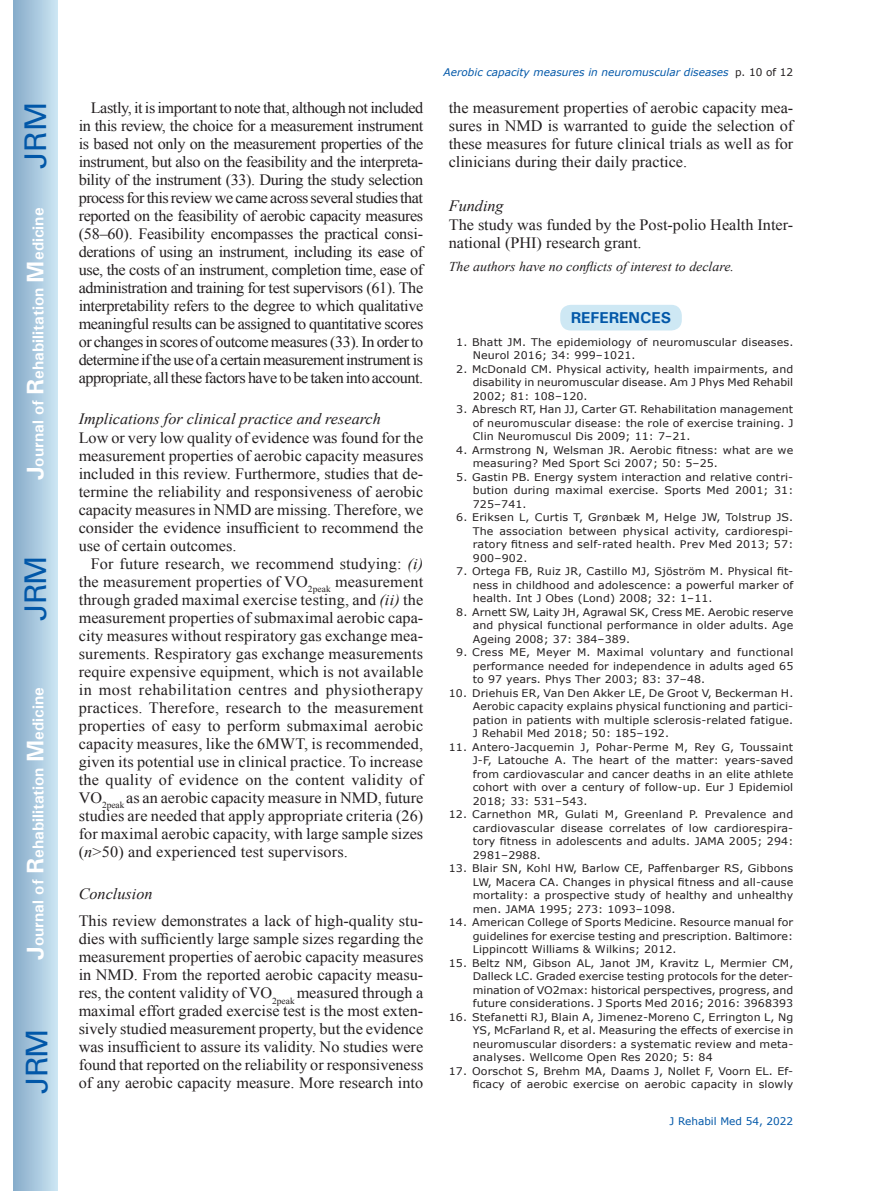
<style>
.page{position:relative;width:872px;height:1191px;background:#fff}
.page>*{position:absolute;margin:0;border:0;box-sizing:border-box;transform-origin:0 0}
.t1{font:30px "Univers";letter-spacing:-.03em;color:#0157a8}
.Txi{font:15.75px/18px "Times New Roman";letter-spacing:-.02em;color:#231f20;text-align:justify}
.Tx{font:15.75px/18px "Times New Roman";color:#231f20;text-align:justify}
.Text_below_H2{font:15.75px/18px "Times New Roman";color:#231f20;text-align:justify}
.t2{font:700 15.75px "Univers";color:#fff}
.t3{font:italic 15.75px "Times New Roman";color:#231f20}
.t4{font:700 15.75px "Univers";color:#0157a8}
.M_M_efter_rubrik_3{font:italic 13.5px "Times New Roman";color:#231f20}
.t5{font:10.5px/13.5px "Verdana";letter-spacing:.01em;color:#231f20;text-align:justify;scale:1.05 1}
.t6{font:italic 10.5px "Verdana";color:#0157a8}
.t7{font:10.5px "Verdana";color:#0157a8}
.s1{font-size:24px}
.s2{font-style:italic}
.s3{font-style:normal;color:#231f20}
</style>
<div class="page">
<div style="left:14px;top:0;width:43px;height:1191px;background:linear-gradient(to right,#88acca,#cbe5f2)"></div>
<div style="left:560px;top:305px;width:122px;height:25px;background:#cee8f4;border-radius:10px"></div>
<h1 class="t1" style="left:18px;top:169px;width:68px;rotate:-90deg">JRM</h1>
<h2 class="t2" style="left:28px;top:480px;width:274px;rotate:-90deg"><span class="s1">J</span>ournal of <span class="s1">R</span>ehabilitation <span class="s1">M</span>edicine</h2>
<h1 class="t1" style="left:18px;top:620px;width:67px;rotate:-90deg">JRM</h1>
<h2 class="t2" style="left:28px;top:959px;width:274px;rotate:-90deg"><span class="s1">J</span>ournal of <span class="s1">R</span>ehabilitation <span class="s1">M</span>edicine</h2>
<h1 class="t1" style="left:19px;top:1093px;width:67px;rotate:-90deg">JRM</h1>
<p class="Txi" style="left:79px;top:98px;width:346px;text-indent:12px">Lastly, it is important to note that, although not included in this review, the choice for a measurement instrument is based not only on the measurement properties of the instrument, but also on the feasibility and the interpreta&shy;bility of the instrument (33). During the study selection process for this review we came across several studies that reported on the feasibility of aerobic capacity measures (58–60). Feasibility encompasses the practical consi&shy;derations of using an instrument, including its ease of use, the costs of an instrument, completion time, ease of administration and training for test supervisors (61). The interpretability refers to the degree to which qualitative meaningful results can be assigned to quantitative scores or changes in scores of outcome measures (33). In order to determine if the use of a certain measurement instrument is appropriate, all these factors have to be taken into account.</p>
<h2 class="t3" style="left:79px;top:407px;width:304px">Implications for clinical practice and research</h2>
<p class="Text_below_H2" style="left:79px;top:428px;width:346px">Low or very low quality of evidence was found for the measurement properties of aerobic capacity measures included in this review. Furthermore, studies that de&shy;termine the reliability and responsiveness of aerobic capacity measures in NMD are missing. Therefore, we consider the evidence insufficient to recommend the use of certain outcomes.</p>
<p class="Txi" style="left:79px;top:554px;width:346px;text-indent:12px">For future research, we recommend studying: <span class="s2">(i) </span>the measurement properties of VO<sub>2peak</sub> measurement through graded maximal exercise testing, and <span class="s2">(ii)</span> the measurement properties of submaximal aerobic capa&shy;city measures without respiratory gas exchange mea&shy;surements. Respiratory gas exchange measurements require expensive equipment, which is not available in most rehabilitation centres and physiotherapy practices. Therefore, research to the measurement properties of easy to perform submaximal aerobic capacity measures, like the 6MWT, is recommended, given its potential use in clinical practice. To increase the quality of evidence on the content validity of VO<sub>2peak</sub> as an aerobic capacity measure in NMD, future studies are needed that apply appropriate criteria (26) for maximal aerobic capacity, with large sample sizes (<span class="s2">n</span>&gt;50) and experienced test supervisors.</p>
<h2 class="t3" style="left:79px;top:883px;width:75px">Conclusion</h2>
<p class="Tx" style="left:79px;top:911px;width:346px">This review demonstrates a lack of high-quality stu&shy;dies with sufficiently large sample sizes regarding the measurement properties of aerobic capacity measures in NMD. From the reported aerobic capacity measu&shy;res, the content validity of VO<sub>2peak</sub> measured through a maximal effort graded exercise test is the most exten&shy;sively studied measurement property, but the evidence was insufficient to assure its validity. No studies were found that reported on the reliability or responsiveness of any aerobic capacity measure. More research into</p>
<p class="t6" style="left:443px;top:65px;width:351px">Aerobic capacity measures in neuromuscular diseases <span class="s3">p. 10 of 12</span></p>
<p class="Tx" style="left:449px;top:98px;width:346px">the measurement properties of aerobic capacity mea&shy;sures in NMD is warranted to guide the selection of these measures for future clinical trials as well as for clinicians during their daily practice.</p>
<h2 class="t3" style="left:449px;top:194px;width:56px">Funding</h2>
<p class="Text_below_H2" style="left:449px;top:215px;width:346px">The study was funded by the Post-polio Health Inter&shy;national (PHI) research grant.</p>
<p class="M_M_efter_rubrik_3" style="left:449px;top:257px;width:287px">The authors have no conflicts of interest to declare.</p>
<h1 class="t4" style="left:571px;top:308px;width:102px">REFERENCES</h1>
<p class="t5" style="left:473px;top:335px;width:307px;text-indent:-16px">1. Bhatt JM. The epidemiology of neuromuscular diseases.<br>Neurol 2016; 34: 999–1021.</p>
<p class="t5" style="left:473px;top:362px;width:307px;text-indent:-16px">2. McDonald CM. Physical activity, health impairments, and disability in neuromuscular disease. Am J Phys Med Rehabil 2002; 81: 108–120.</p>
<p class="t5" style="left:473px;top:403px;width:307px;text-indent:-16px">3. Abresch RT, Han JJ, Carter GT. Rehabilitation management of neuromuscular disease: the role of exercise training. J Clin Neuromuscul Dis 2009; 11: 7–21.</p>
<p class="t5" style="left:473px;top:443px;width:307px;text-indent:-16px">4. Armstrong N, Welsman JR. Aerobic fitness: what are we measuring? Med Sport Sci 2007; 50: 5–25.</p>
<p class="t5" style="left:473px;top:470px;width:307px;text-indent:-16px">5. Gastin PB. Energy system interaction and relative contri&shy;bution during maximal exercise. Sports Med 2001; 31:<br>725–741.</p>
<p class="t5" style="left:473px;top:511px;width:307px;text-indent:-16px">6. Eriksen L, Curtis T, Grønbæk M, Helge JW, Tolstrup JS.<br>The association between physical activity, cardiorespi&shy;ratory fitness and self-rated health. Prev Med 2013; 57:<br>900–902.</p>
<p class="t5" style="left:473px;top:565px;width:307px;text-indent:-16px">7. Ortega FB, Ruiz JR, Castillo MJ, Sjöström M. Physical fit&shy;ness in childhood and adolescence: a powerful marker of health. Int J Obes (Lond) 2008; 32: 1–11.</p>
<p class="t5" style="left:473px;top:605px;width:307px;text-indent:-16px">8. Arnett SW, Laity JH, Agrawal SK, Cress ME. Aerobic reserve and physical functional performance in older adults. Age Ageing 2008; 37: 384–389.</p>
<p class="t5" style="left:473px;top:646px;width:307px;text-indent:-16px">9. Cress ME, Meyer M. Maximal voluntary and functional performance needed for independence in adults aged 65 to 97 years. Phys Ther 2003; 83: 37–48.</p>
<p class="t5" style="left:473px;top:686px;width:307px;text-indent:-24px">10. Driehuis ER, Van Den Akker LE, De Groot V, Beckerman H.<br>Aerobic capacity explains physical functioning and partici&shy;pation in patients with multiple sclerosis-related fatigue.<br>J Rehabil Med 2018; 50: 185–192.</p>
<p class="t5" style="left:473px;top:740px;width:307px;text-indent:-24px">11. Antero-Jacquemin J, Pohar-Perme M, Rey G, Toussaint J-F, Latouche A. The heart of the matter: years-saved from cardiovascular and cancer deaths in an elite athlete cohort with over a century of follow-up. Eur J Epidemiol 2018; 33: 531–543.</p>
<p class="t5" style="left:473px;top:808px;width:307px;text-indent:-24px">12. Carnethon MR, Gulati M, Greenland P. Prevalence and cardiovascular disease correlates of low cardiorespira&shy;tory fitness in adolescents and adults. JAMA 2005; 294:<br>2981–2988.</p>
<p class="t5" style="left:473px;top:862px;width:307px;text-indent:-24px">13. Blair SN, Kohl HW, Barlow CE, Paffenbarger RS, Gibbons LW, Macera CA. Changes in physical fitness and all-cause mortality: a prospective study of healthy and unhealthy men. JAMA 1995; 273: 1093–1098.</p>
<p class="t5" style="left:473px;top:916px;width:307px;text-indent:-24px">14. American College of Sports Medicine. Resource manual for guidelines for exercise testing and prescription. Baltimore:<br>Lippincott Williams &amp; Wilkins; 2012.</p>
<p class="t5" style="left:473px;top:956px;width:307px;text-indent:-24px">15. Beltz NM, Gibson AL, Janot JM, Kravitz L, Mermier CM, Dalleck LC. Graded exercise testing protocols for the deter&shy;mination of VO2max: historical perspectives, progress, and future considerations. J Sports Med 2016; 2016: 3968393</p>
<p class="t5" style="left:473px;top:1010px;width:307px;text-indent:-24px">16. Stefanetti RJ, Blain A, Jimenez-Moreno C, Errington L, Ng YS, McFarland R, et al. Measuring the effects of exercise in neuromuscular disorders: a systematic review and meta&shy;analyses. Wellcome Open Res 2020; 5: 84</p>
<p class="t5" style="left:449px;top:1064px;width:330px;text-align:right">17. Oorschot S, Brehm MA, Daams J, Nollet F, Voorn EL. Ef&shy;ficacy of aerobic exercise on aerobic capacity in slowly</p>
<p class="t7" style="left:669px;top:1114px;width:125px">J Rehabil Med 54, 2022</p>
</div>
